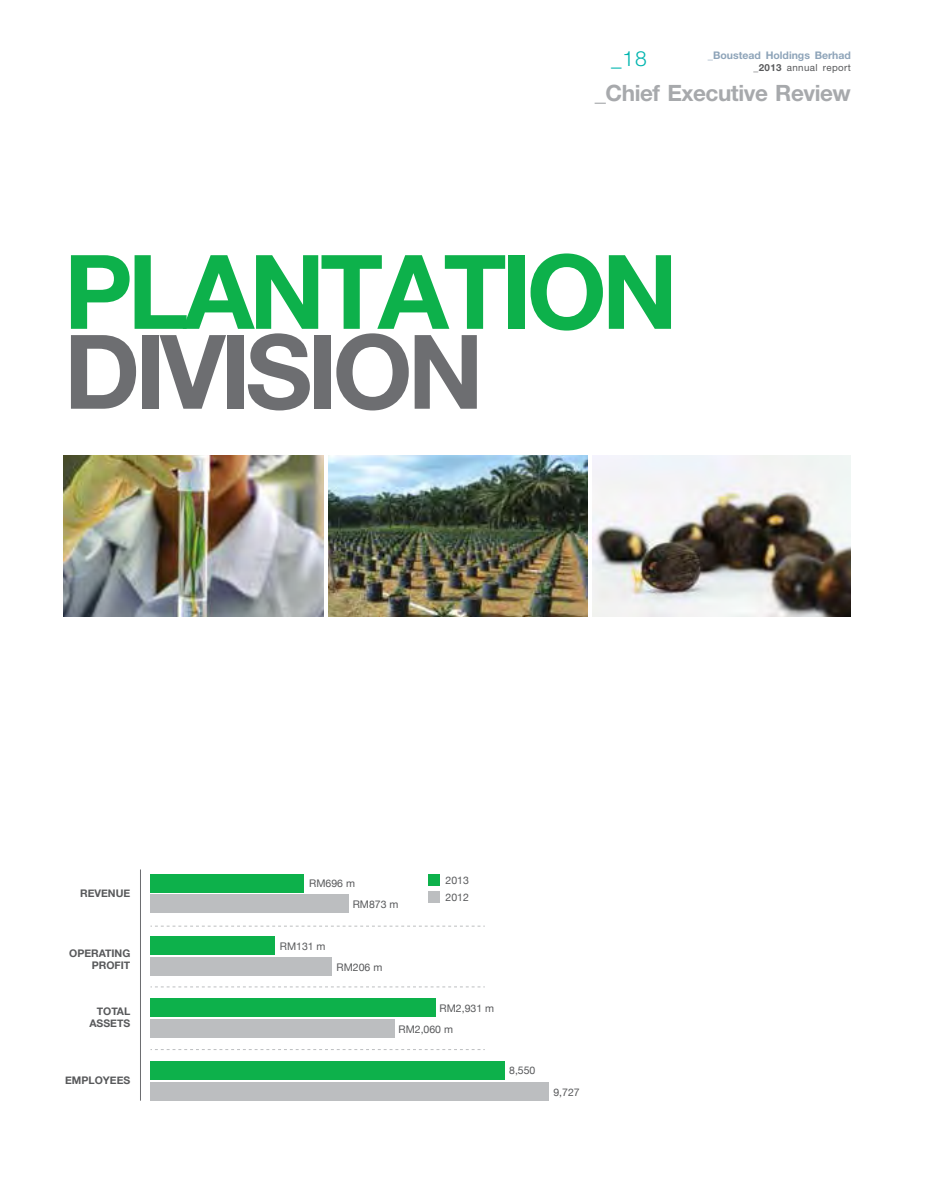
<style>
.page{position:relative;width:936px;height:1191px;background:#fff}
.page>*{position:absolute;margin:0;border:0;box-sizing:border-box;transform-origin:0 0}
.t1{font:700 103.05px "Helvetica Neue LT Std";letter-spacing:-.05em;color:#0db14b}
.t2{font:700 103.05px "Helvetica Neue LT Std";letter-spacing:-.05em;color:#6d6e71}
.t3{font:700 22.5px "Helvetica Neue LT Std";color:#a7a9ac}
.t4{font:300 21px "Helvetica Neue LT Std";color:#00b5af}
.t5{font:10.5px/17.2px "Helvetica Neue";color:#58595b}
.t6{font:700 10.5px/12px "Helvetica Neue";color:#58595b;text-align:right}
.t7{font:700 10.5px "Helvetica Neue LT Std";color:#8ea4b9}
.t8{font:9.75px "Helvetica Neue LT Std";letter-spacing:.04em;color:#58595b}
.s1{font-weight:700}
</style>
<div class="page">
<img style="left:593px;top:455px;width:257px;height:161px">
<img style="left:328px;top:455px;width:260px;height:161px">
<img style="left:64px;top:455px;width:260px;height:161px">
<div style="left:150px;top:1082px;width:399px;height:18px;background:#bcbec0"></div>
<div style="left:150px;top:1061px;width:354px;height:18px;background:#0db14b"></div>
<div style="left:150px;top:1019px;width:245px;height:19px;background:#bcbec0"></div>
<div style="left:150px;top:998px;width:286px;height:19px;background:#0db14b"></div>
<div style="left:150px;top:957px;width:182px;height:18px;background:#bcbec0"></div>
<div style="left:150px;top:936px;width:125px;height:19px;background:#0db14b"></div>
<div style="left:150px;top:894px;width:199px;height:19px;background:#bcbec0"></div>
<div style="left:150px;top:873px;width:154px;height:19px;background:#0db14b"></div>
<hr style="left:140px;top:869px;width:1px;height:231px;background:#6d6e71">
<div style="left:428px;top:874px;width:11px;height:11px;background:#0db14b"></div>
<div style="left:428px;top:892px;width:11px;height:11px;background:#bcbec0"></div>
<svg style="left:150px;top:925px;width:335px;height:1px"></svg>
<svg style="left:150px;top:986px;width:335px;height:1px"></svg>
<svg style="left:150px;top:1049px;width:335px;height:1px"></svg>
<p class="t7" style="left:707px;top:48px;width:144px">_Boustead Holdings Berhad</p>
<h3 class="t4" style="left:611px;top:46px;width:37px">_18</h3>
<p class="t8" style="left:753px;top:61px;width:99px"><span class="s1">_2013</span> annual report</p>
<h2 class="t3" style="left:594px;top:79px;width:257px">_Chief Executive Review</h2>
<h1 class="t1" style="left:64px;top:228px;width:615px">plantation</h1>
<h1 class="t2" style="left:64px;top:308px;width:421px">division</h1>
<p class="t6" style="left:80px;top:888px;width:52px">REVENUE</p>
<p class="t6" style="left:69px;top:947px;width:63px">OPERATING<br>PROFIT</p>
<p class="t6" style="left:89px;top:1005px;width:42px">TOTAL<br>ASSETS</p>
<p class="t6" style="left:65px;top:1074px;width:67px">EMPLOYEES</p>
<p class="t5" style="left:309px;top:875px;width:47px">RM696 m</p>
<p class="t5" style="left:445px;top:872px;width:25px">2013<br>2012</p>
<p class="t5" style="left:353px;top:896px;width:47px">RM873 m</p>
<p class="t5" style="left:280px;top:938px;width:47px">RM131 m</p>
<p class="t5" style="left:336px;top:959px;width:47px">RM206 m</p>
<p class="t5" style="left:398px;top:998px;width:97px;line-height:21px;text-indent:41px">RM2,931 m<br>RM2,060 m</p>
<p class="t5" style="left:509px;top:1062px;width:28px">8,550</p>
<p class="t5" style="left:553px;top:1083px;width:28px">9,727</p>
</div>
